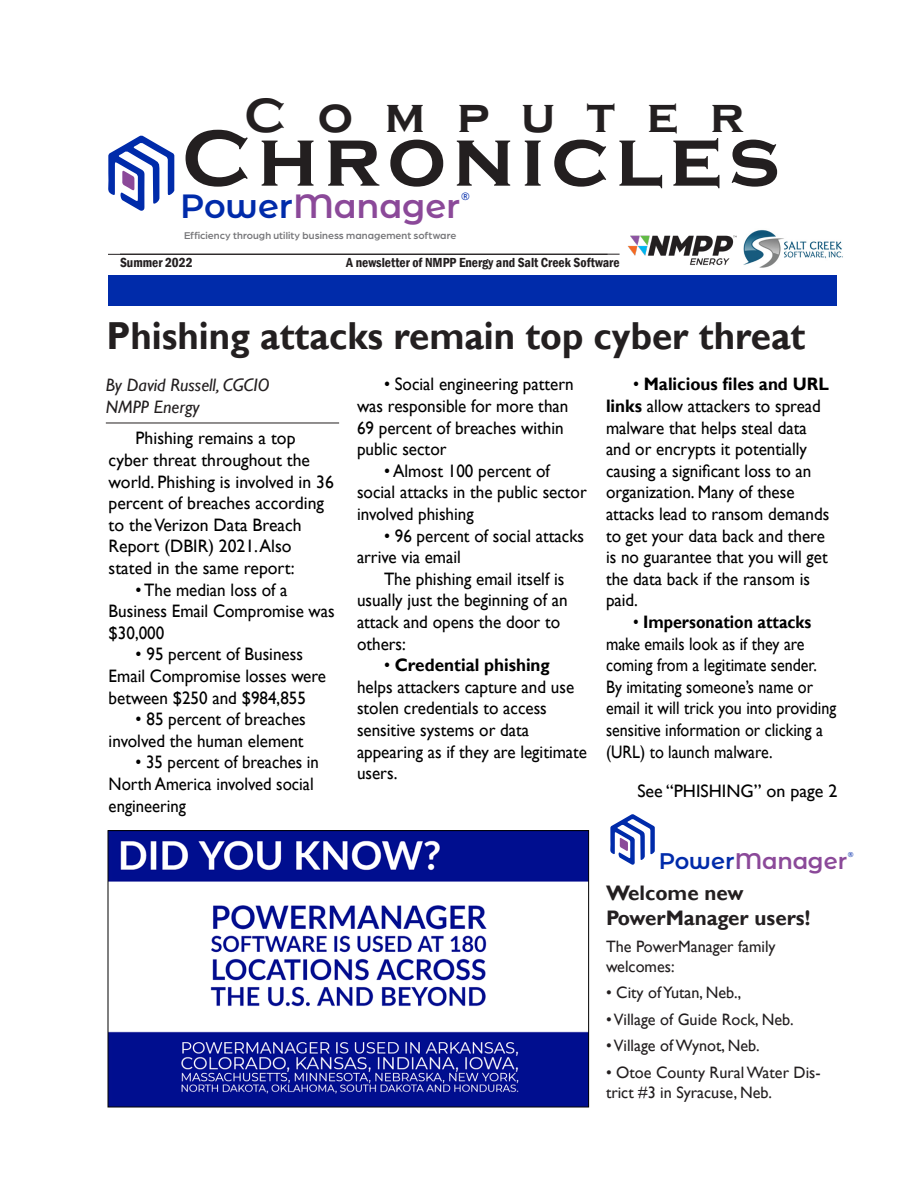
<style>
.page{position:relative;width:918px;height:1188px;background:#fff}
.page>*{position:absolute;margin:0;border:0;box-sizing:border-box;transform-origin:0 0}
.t1{font:700 82.5px "Copperplate Gothic";letter-spacing:.08em;color:#231f20}
.t2{font:700 49.5px "Copperplate Gothic";letter-spacing:.64em;color:#231f20}
.t3{font:700 39px "Gill Sans";color:#231f20;scale:.94 1}
.t4{font:600 33.6px "Montserrat Alternates";letter-spacing:-.01em;color:#8b4999}
.t5{font:600 22.65px "Montserrat Alternates";letter-spacing:-.01em;color:#8b4999}
.t6{font:700 21px/25.2px "Gill Sans";color:#231f20}
.body_text_-_Chronicl{font:18px/21.6px "Gill Sans";color:#000;scale:.95 1}
.body_text_-_Chronicl-2{font:18px/21.6px "Gill Sans";color:#000;scale:.89 1}
.body_text_-_Chronicl-3{font:18px/21.6px "Gill Sans";color:#000}
.body_text_-_Chronicl-4{font:18px/21.6px "Gill Sans";color:#000;scale:.93 1}
.t7{font:italic 18px "Gill Sans";color:#231f20}
.t8{font:16.5px/19.8px "Gill Sans";color:#231f20}
.t9{font:600 condensed 13.5px "Franklin Gothic";color:#231f20}
.t10{font:500 10.5px "Arboria";letter-spacing:.005em;color:#77777a}
.t11{font:10.5px "Open Sans";color:#002baa}
.t12{font:7.05px "Open Sans";color:#002baa}
.s1{color:#002baa}
.s2{font-weight:700}
</style>
<div class="page">
<hr style="left:108px;top:254px;width:500px;height:1px;background:#231f20">
<hr style="left:120px;top:254px;width:500px;height:1px;background:#231f20">
<img style="left:744px;top:230px;width:99px;height:38px">
<hr style="left:106px;top:423px;width:233px;height:1px;background:#231f20">
<div style="left:108px;top:275px;width:729px;height:31px;background:#002baa"></div>
<svg style="left:108px;top:135px;width:66px;height:76px"></svg>
<img style="left:628px;top:235px;width:109px;height:31px">
<img style="left:110px;top:832px;width:477px;height:273px">
<div style="left:108px;top:830px;width:481px;height:277px;border:1px solid #000"></div>
<svg style="left:610px;top:814px;width:45px;height:51px"></svg>
<p class="t2" style="left:245px;top:88px;width:501px">Computer</p>
<p class="t1" style="left:182px;top:113px;width:599px">Chronicles</p>
<p class="t11" style="left:461px;top:189px;width:10px">®</p>
<p class="t4" style="left:180px;top:182px;width:282px"><span class="s1">Power</span>Manager</p>
<p class="t10" style="left:184px;top:229px;width:274px">Efficiency through utility business management software</p>
<p class="t9" style="left:120px;top:253px;width:74px">Summer 2022</p>
<p class="t9" style="left:346px;top:253px;width:275px">A newsletter of NMPP Energy and Salt Creek Software</p>
<p class="t3" style="left:107px;top:312px;width:745px">Phishing attacks remain top cyber threat</p>
<p class="t7" style="left:106px;top:375px;width:165px">By David Russell, CGCIO</p>
<p class="t7" style="left:106px;top:396px;width:95px">NMPP Energy</p>
<p class="body_text_-_Chronicl" style="left:606px;top:374px;width:237px;text-indent:27px">• <span class="s2">Malicious files and URL links</span> allow attackers to spread malware that helps steal data and or encrypts it potentially causing a significant loss to an organization. Many of these attacks lead to ransom demands to get your data back and there is no guarantee that you will get the data back if the ransom is paid.</p>
<p class="body_text_-_Chronicl-2" style="left:606px;top:612px;width:260px;text-indent:27px">• <span class="s2">Impersonation attacks </span>make emails look as if they are coming from a legitimate sender.<br>By imitating someone’s name or email it will trick you into providing sensitive information or clicking a (URL) to launch malware.</p>
<p class="body_text_-_Chronicl" style="left:357px;top:374px;width:230px;text-indent:27px">• Social engineering pattern was responsible for more than<br>69 percent of breaches within public sector</p>
<p class="body_text_-_Chronicl" style="left:357px;top:460px;width:243px;text-indent:27px">• Almost 100 percent of social attacks in the public sector involved phishing</p>
<p class="body_text_-_Chronicl" style="left:357px;top:525px;width:241px;text-indent:27px">• 96 percent of social attacks arrive via email</p>
<p class="body_text_-_Chronicl" style="left:357px;top:568px;width:223px;text-indent:27px">The phishing email itself is usually just the beginning of an attack and opens the door to others:</p>
<p class="body_text_-_Chronicl" style="left:357px;top:655px;width:244px;text-indent:27px">• <span class="s2">Credential phishing </span>helps attackers capture and use stolen credentials to access sensitive systems or data appearing as if they are legitimate users.</p>
<p class="body_text_-_Chronicl-3" style="left:109px;top:428px;width:227px;text-indent:27px">Phishing remains a top cyber threat throughout the world. Phishing is involved in 36 percent of breaches according to the Verizon Data Breach<br>Report (DBIR) 2021. Also stated in the same report:</p>
<p class="body_text_-_Chronicl" style="left:109px;top:579px;width:240px;text-indent:27px">• The median loss of a<br>Business Email Compromise was $30,000</p>
<p class="body_text_-_Chronicl" style="left:109px;top:644px;width:230px;text-indent:27px">• 95 percent of Business<br>Email Compromise losses were between $250 and $984,855</p>
<p class="body_text_-_Chronicl" style="left:109px;top:709px;width:209px;text-align:right">• 85 percent of breaches involved the human element</p>
<p class="body_text_-_Chronicl-4" style="left:109px;top:752px;width:228px;text-indent:27px">• 35 percent of breaches in<br>North America involved social engineering</p>
<p class="body_text_-_Chronicl-3" style="left:637px;top:780px;width:202px">See “PHISHING” on page 2</p>
<p class="t5" style="left:659px;top:845px;width:190px"><span class="s1">Power</span>Manager</p>
<p class="t12" style="left:848px;top:850px;width:7px">®</p>
<p class="t6" style="left:606px;top:881px;width:206px">Welcome new<br>PowerManager users!</p>
<p class="t8" style="left:606px;top:937px;width:171px">The PowerManager family welcomes:</p>
<p class="t8" style="left:606px;top:983px;width:137px">• City of Yutan, Neb.,</p>
<p class="t8" style="left:606px;top:1010px;width:189px">• Village of Guide Rock, Neb.</p>
<p class="t8" style="left:606px;top:1036px;width:155px">• Village of Wynot, Neb.</p>
<p class="t8" style="left:606px;top:1063px;width:216px">• Otoe County Rural Water Dis&shy;trict #3 in Syracuse, Neb.</p>
</div>
